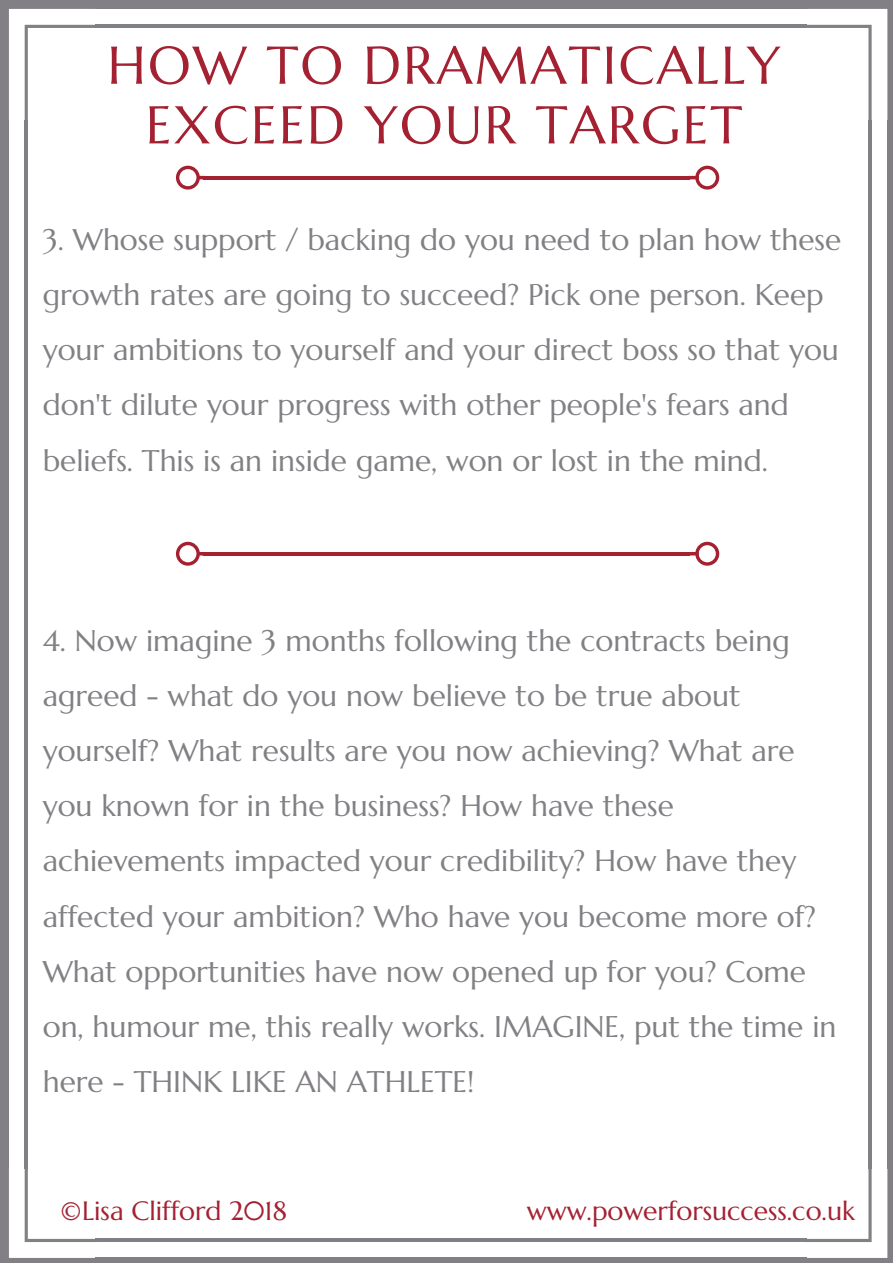
<style>
.page{position:relative;width:893px;height:1263px;background:#fff}
.page>*{position:absolute;margin:0;border:0;box-sizing:border-box;transform-origin:0 0}
.t1{font:52.95px/59.7px "Marcellus";letter-spacing:.04em;color:#a42132;text-align:center}
.t2{font:29.85px/55.2px "Marcellus";color:#828084}
.t3{font:26.55px "Marcellus";color:#a42132}
</style>
<div class="page">
<svg style="left:0;top:0;width:97px;height:122px"></svg>
<div style="left:0;top:120px;width:9px;height:1048px;background:#828084"></div>
<hr style="left:25px;top:120px;width:3px;height:1048px;background:#828084">
<svg style="left:0;top:1166px;width:97px;height:97px"></svg>
<div style="left:95px;top:1258px;width:711px;height:5px;background:#828084"></div>
<hr style="left:95px;top:1239px;width:711px;height:3px;background:#828084">
<svg style="left:804px;top:1168px;width:89px;height:95px"></svg>
<div style="left:887px;top:120px;width:6px;height:1048px;background:#828084"></div>
<hr style="left:868px;top:120px;width:4px;height:1048px;background:#828084">
<svg style="left:804px;top:0;width:89px;height:120px"></svg>
<div style="left:95px;top:0;width:711px;height:9px;background:#828084"></div>
<hr style="left:95px;top:25px;width:711px;height:3px;background:#828084">
<hr style="left:204px;top:176px;width:486px;height:3px;background:#a42132">
<svg style="left:176px;top:166px;width:29px;height:24px"></svg>
<svg style="left:689px;top:166px;width:30px;height:24px"></svg>
<hr style="left:204px;top:552px;width:486px;height:3px;background:#a42132">
<svg style="left:176px;top:542px;width:29px;height:24px"></svg>
<svg style="left:689px;top:542px;width:30px;height:24px"></svg>
<h1 class="t1" style="left:107px;top:35px;width:675px">HOW TO DRAMATICALLY<br>EXCEED YOUR TARGET</h1>
<p class="t2" style="left:43px;top:212px;width:800px">3. Whose support / backing do you need to plan how these growth rates are going to succeed? Pick one person. Keep your ambitions to yourself and your direct boss so that you don't dilute your progress with other people's fears and beliefs. This is an inside game, won or lost in the mind.</p>
<p class="t2" style="left:43px;top:613px;width:795px">4. Now imagine 3 months following the contracts being agreed - what do you now believe to be true about yourself? What results are you now achieving? What are you known for in the business? How have these achievements impacted your credibility? How have they affected your ambition? Who have you become more of?<br>What opportunities have now opened up for you? Come on, humour me, this really works. IMAGINE, put the time in here - THINK LIKE AN ATHLETE!</p>
<p class="t3" style="left:60px;top:1194px;width:229px">©Lisa Clifford 2018</p>
<p class="t3" style="left:527px;top:1194px;width:329px">www.powerforsuccess.co.uk</p>
</div>
